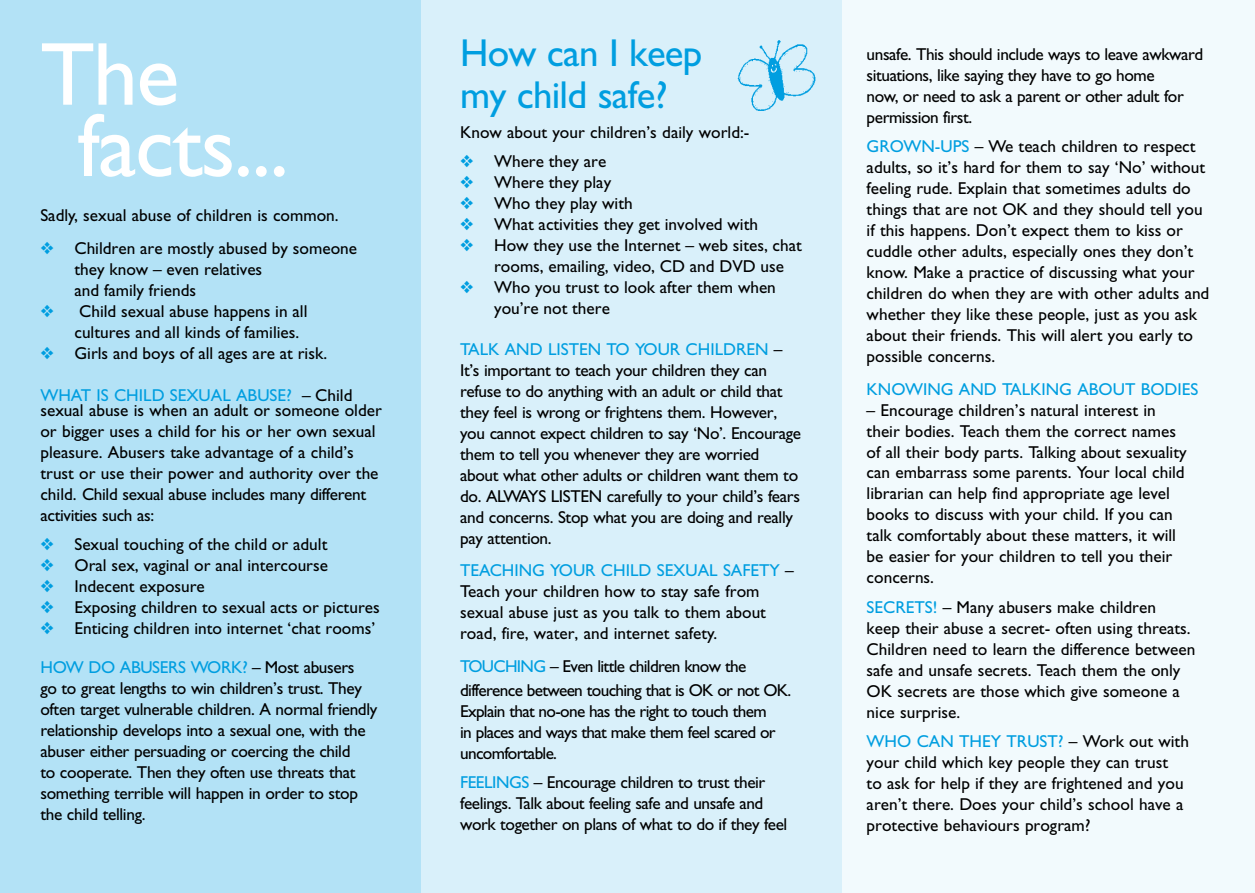
<style>
.page{position:relative;width:1255px;height:893px;background:#fff}
.page>*{position:absolute;margin:0;border:0;box-sizing:border-box;transform-origin:0 0}
.t1{font:90px/71.2px "Gill Sans";letter-spacing:-.02em;color:#fff}
.t2{font:39px/42px "Gill Sans";letter-spacing:-.02em;color:#009ee0}
.t3{font:17.25px/21px "Gill Sans";color:#000}
.t4{font:17.25px/21px "Gill Sans";letter-spacing:-.02em;color:#000}
.t5{font:17.25px/21px "Gill Sans";letter-spacing:-.025em;color:#000}
.t6{font:17.25px/21px "Gill Sans";letter-spacing:-.04em;color:#000}
.t7{font:17.25px "Gill Sans";color:#009ee0}
.s1{color:#009ee0}
</style>
<div class="page">
<div style="left:0;top:0;width:421px;height:893px;background:#b3e2f6"></div>
<div style="left:421px;top:0;width:421px;height:893px;background:#d9f0fa"></div>
<div style="left:842px;top:0;width:412px;height:893px;background:#f2fafd"></div>
<img style="left:737px;top:40px;width:79px;height:71px">
<h1 class="t1" style="left:77px;top:39px;width:213px;text-indent:-37px">The facts...</h1>
<p class="t3" style="left:40px;top:205px;width:300px">Sadly, sexual abuse of children is common.</p>
<p class="t3" style="left:74px;top:238px;width:284px;text-indent:-34px"><span class="s1">❖</span> Children are mostly abused by someone they know – even relatives<br>and family friends</p>
<p class="t3" style="left:74px;top:300px;width:234px;text-indent:-34px"><span class="s1">❖</span> Child sexual abuse happens in all cultures and all kinds of families.</p>
<p class="t3" style="left:40px;top:342px;width:288px"><span class="s1">❖</span> Girls and boys of all ages are at risk.</p>
<p class="t7" style="left:40px;top:385px;width:30px">What</p>
<p class="t7" style="left:97px;top:385px;width:40px">is Child</p>
<p class="t3" style="left:40px;top:387px;width:343px;line-height:15px;text-indent:129px"><span class="s1">Sexual Abuse?</span> – Child sexual abuse is when an adult or someone older</p>
<p class="t3" style="left:40px;top:420px;width:339px">or bigger uses a child for his or her own sexual pleasure. Abusers take advantage of a child’s trust or use their power and authority over the child. Child sexual abuse includes many different activities such as:</p>
<p class="t3" style="left:40px;top:534px;width:288px"><span class="s1">❖</span> Sexual touching of the child or adult</p>
<p class="t3" style="left:40px;top:555px;width:289px"><span class="s1">❖</span> Oral sex, vaginal or anal intercourse</p>
<p class="t3" style="left:40px;top:576px;width:166px"><span class="s1">❖</span> Indecent exposure</p>
<p class="t3" style="left:40px;top:597px;width:341px"><span class="s1">❖</span> Exposing children to sexual acts or pictures</p>
<p class="t3" style="left:40px;top:618px;width:336px"><span class="s1">❖</span> Enticing children into internet ‘chat rooms’</p>
<p class="t7" style="left:40px;top:657px;width:121px">How do abusers</p>
<p class="t7" style="left:191px;top:657px;width:14px">work</p>
<p class="t4" style="left:40px;top:657px;width:338px;text-indent:202px"><span class="s1">?</span> – Most abusers<br>go to great lengths to win children’s trust. They often target vulnerable children. A normal friendly relationship develops into a sexual one, with the abuser either persuading or coercing the child<br>to cooperate. Then they often use threats that something terrible will happen in order to stop the child telling.</p>
<h2 class="t2" style="left:460px;top:33px;width:244px">How can I keep my child safe?</h2>
<p class="t3" style="left:460px;top:122px;width:291px">Know about your children’s daily world:-</p>
<p class="t3" style="left:460px;top:151px;width:148px"><span class="s1">❖</span> Where they are</p>
<p class="t3" style="left:460px;top:172px;width:153px"><span class="s1">❖</span> Where they play</p>
<p class="t3" style="left:460px;top:193px;width:174px"><span class="s1">❖</span> Who they play with</p>
<p class="t3" style="left:460px;top:214px;width:299px"><span class="s1">❖</span> What activities they get involved with</p>
<p class="t3" style="left:494px;top:235px;width:309px;text-indent:-34px"><span class="s1">❖</span> How they use the Internet – web sites, chat rooms, emailing, video, CD and DVD use</p>
<p class="t3" style="left:494px;top:277px;width:283px;text-indent:-34px"><span class="s1">❖</span> Who you trust to look after them when you’re not there</p>
<p class="t7" style="left:460px;top:339px;width:59px">TALK and</p>
<p class="t7" style="left:548px;top:339px;width:149px">LISTEN to your children</p>
<p class="t3" style="left:774px;top:339px;width:10px">–</p>
<p class="t4" style="left:460px;top:360px;width:342px">It’s important to teach your children they can refuse to do anything with an adult or child that they feel is wrong or frightens them. However, you cannot expect children to say ‘No’. Encourage them to tell you whenever they are worried about what other adults or children want them to do. ALWAYS LISTEN carefully to your child’s fears and concerns. Stop what you are doing and really pay attention.</p>
<p class="t7" style="left:460px;top:561px;width:152px">TEACHING your child</p>
<p class="t7" style="left:656px;top:561px;width:85px">Sexual Safety</p>
<p class="t3" style="left:785px;top:560px;width:10px">–</p>
<p class="t3" style="left:460px;top:581px;width:307px">Teach your children how to stay safe from sexual abuse just as you talk to them about road, fire, water, and internet safety.</p>
<p class="t6" style="left:460px;top:654px;width:333px;line-height:24px"><span class="s1">TOUCHING</span> – Even little children know the difference between touching that is OK or not OK.</p>
<p class="t6" style="left:460px;top:701px;width:317px">Explain that no-one has the right to touch them in places and ways that make them feel scared or uncomfortable.</p>
<p class="t5" style="left:460px;top:772px;width:329px"><span class="s1">FEELINGS</span> – Encourage children to trust their feelings. Talk about feeling safe and unsafe and work together on plans of what to do if they feel</p>
<p class="t5" style="left:866px;top:43px;width:338px">unsafe. This should include ways to leave awkward situations, like saying they have to go home<br>now, or need to ask a parent or other adult for permission first.</p>
<p class="t3" style="left:866px;top:136px;width:344px"><span class="s1">GROWN-U PS</span> – We teach children to respect adults, so it’s hard for them to say ‘No’ without feeling rude. Explain that sometimes adults do things that are not OK and they should tell you if this happens. Don’t expect them to kiss or cuddle other adults, especially ones they don’t know. Make a practice of discussing what your children do when they are with other adults and whether they like these people, just as you ask about their friends. This will alert you early to possible concerns.</p>
<p class="t7" style="left:866px;top:379px;width:333px">KNOWING AND TALKING ABOUT BODIES</p>
<p class="t3" style="left:866px;top:399px;width:321px">– Encourage children’s natural interest in their bodies. Teach them the correct names of all their body parts. Talking about sexuality can embarrass some parents. Your local child librarian can help find appropriate age level books to discuss with your child. If you can talk comfortably about these matters, it will be easier for your children to tell you their concerns.</p>
<p class="t3" style="left:866px;top:597px;width:330px"><span class="s1">SECRETS!</span> – Many abusers make children<br>keep their abuse a secret- often using threats.<br>Children need to learn the difference between safe and unsafe secrets. Teach them the only OK secrets are those which give someone a nice surprise.</p>
<p class="t3" style="left:866px;top:731px;width:324px"><span class="s1">WHO CAN THEY TRU ST?</span> – Work out with your child which key people they can trust<br>to ask for help if they are frightened and you aren’t there. Does your child’s school have a protective behaviours program?</p>
</div>
